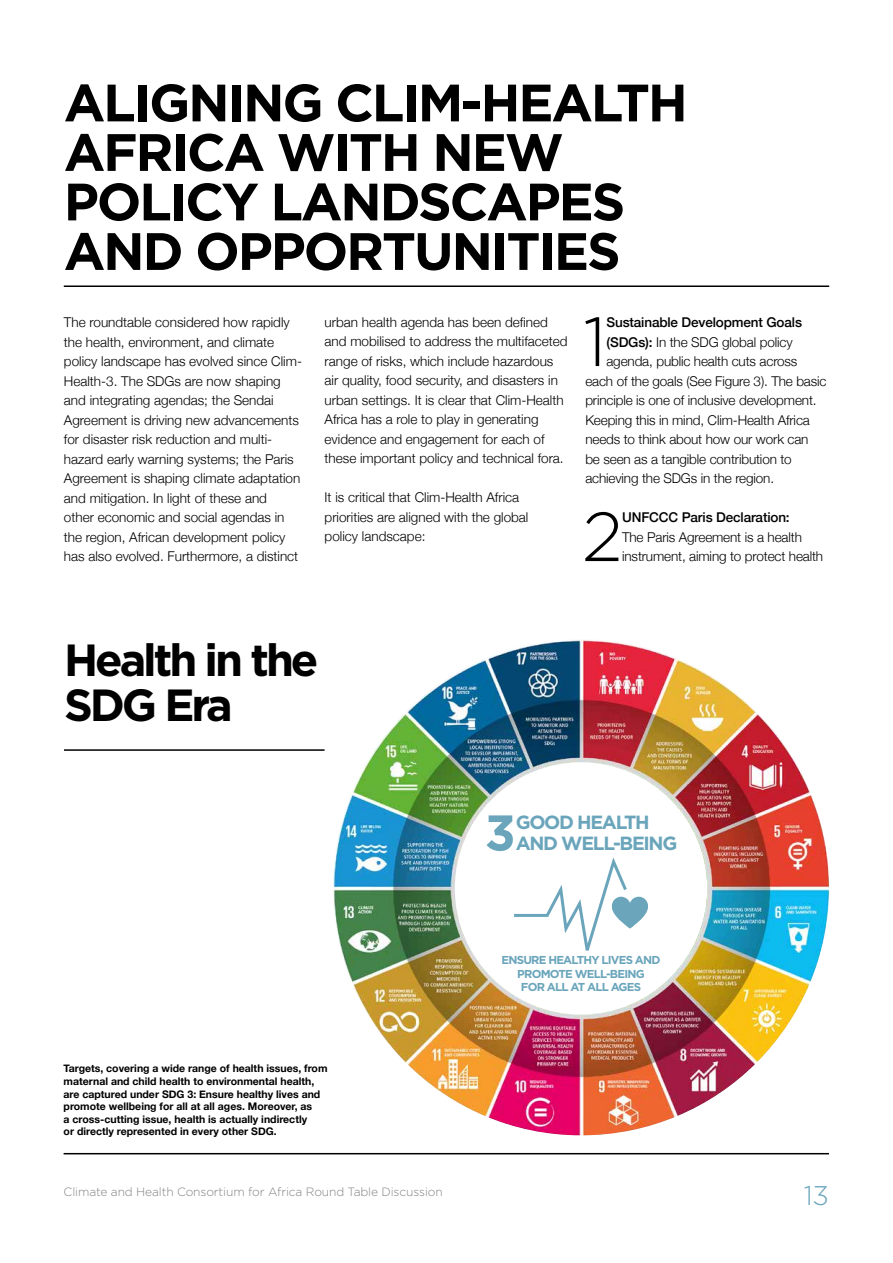
<style>
.page{position:relative;width:893px;height:1263px;background:#fff}
.page>*{position:absolute;margin:0;border:0;box-sizing:border-box;transform-origin:0 0}
.t1{font:300 69.15px "Gotham HTF";color:#000}
.t2{font:700 52.5px/49.5px "Gotham HTF";letter-spacing:-.04em;color:#000}
.t3{font:700 50.1px "Gotham HTF";color:#6aa5bb}
.t4{font:700 45px/44.2px "Gotham HTF";letter-spacing:-.07em;color:#000}
.t5{font:300 27px "Gotham HTF";color:#6aa5bb}
.t6{font:700 19.05px/21.5px "Gotham HTF";letter-spacing:-.07em;color:#6aa5bb}
.t7{font:300 13.5px/19.5px "Helvetica Neue";color:#000}
.t8{font:500 13.5px "Helvetica Neue";letter-spacing:-.01em;color:#000}
.t9{font:300 12px "Gotham HTF";letter-spacing:-.01em;color:#818285}
.t10{font:700 11.55px/13.5px "Gotham HTF";letter-spacing:-.07em;color:#6aa5bb;text-align:center}
.t11{font:700 10.5px/12.6px "Helvetica Neue";color:#000}
.s1{font-weight:500}
</style>
<div class="page">
<hr style="left:64px;top:1153px;width:765px;height:1px;background:#000">
<hr style="left:64px;top:285px;width:765px;height:2px;background:#000">
<img style="left:333px;top:639px;width:496px;height:496px;border-radius:248px">
<div style="left:455px;top:762px;width:252px;height:253px;background:#fff;border-radius:50%"></div>
<svg style="left:514px;top:857px;width:134px;height:94px"></svg>
<hr style="left:64px;top:749px;width:261px;height:2px;background:#000">
<h2 class="t2" style="left:64px;top:77px;width:625px">ALIGNING CLIM-HEALTH<br>AFRICA WITH NEW<br>POLICY LANDSCAPES<br>AND OPPORTUNITIES</h2>
<p class="t7" style="left:64px;top:311px;width:240px">The roundtable considered how rapidly the health, environment, and climate policy landscape has evolved since Clim-Health-3. The SDGs are now shaping and integrating agendas; the Sendai Agreement is driving new advancements for disaster risk reduction and multi&shy;hazard early warning systems; the Paris Agreement is shaping climate adaptation and mitigation. In light of these and<br>other economic and social agendas in the region, African development policy has also evolved. Furthermore, a distinct</p>
<p class="t7" style="left:325px;top:311px;width:245px">urban health agenda has been defined and mobilised to address the multifaceted range of risks, which include hazardous air quality, food security, and disasters in urban settings. It is clear that Clim-Health Africa has a role to play in generating evidence and engagement for each of these important policy and technical fora.</p>
<p class="t7" style="left:325px;top:487px;width:205px">It is critical that Clim-Health Africa priorities are aligned with the global policy landscape:</p>
<h1 class="t1" style="left:583px;top:304px;width:25px">1</h1>
<p class="t8" style="left:606px;top:311px;width:197px">Sustainable Development Goals</p>
<p class="t7" style="left:606px;top:331px;width:188px"><span class="s1">(SDGs):</span> In the SDG global policy</p>
<p class="t7" style="left:606px;top:350px;width:192px">agenda, public health cuts across</p>
<p class="t7" style="left:585px;top:370px;width:243px">each of the goals (See Figure 3). The basic</p>
<p class="t7" style="left:585px;top:389px;width:233px">principle is one of inclusive development.</p>
<p class="t7" style="left:585px;top:409px;width:226px">Keeping this in mind, Clim-Health Africa</p>
<p class="t7" style="left:585px;top:428px;width:225px">needs to think about how our work can</p>
<p class="t7" style="left:585px;top:448px;width:208px">be seen as a tangible contribution to</p>
<p class="t7" style="left:585px;top:467px;width:190px">achieving the SDGs in the region.</p>
<h1 class="t1" style="left:582px;top:499px;width:42px">2</h1>
<p class="t8" style="left:622px;top:506px;width:169px">UNFCCC Paris Declaration:</p>
<p class="t7" style="left:622px;top:526px;width:203px">The Paris Agreement is a health instrument, aiming to protect health</p>
<h3 class="t4" style="left:64px;top:637px;width:256px">Health in the<br>SDG Era</h3>
<h3 class="t3" style="left:485px;top:804px;width:33px">3</h3>
<h3 class="t6" style="left:516px;top:811px;width:163px">GOOD HEALTH<br>AND WELL-BEING</h3>
<p class="t11" style="left:64px;top:1063px;width:265px">Targets, covering a wide range of health issues, from maternal and child health to environmental health, are captured under SDG 3: Ensure healthy lives and promote wellbeing for all at all ages. Moreover, as<br>a cross-cutting issue, health is actually indirectly<br>or directly represented in every other SDG.</p>
<p class="t10" style="left:501px;top:953px;width:160px">ENSURE HEALTHY LIVES AND<br>PROMOTE WELL-BEING<br>FOR ALL AT ALL AGES</p>
<p class="t9" style="left:64px;top:1185px;width:381px">Climate and Health Consortium for Africa Round Table Discussion</p>
<h3 class="t5" style="left:804px;top:1180px;width:27px">13</h3>
</div>
